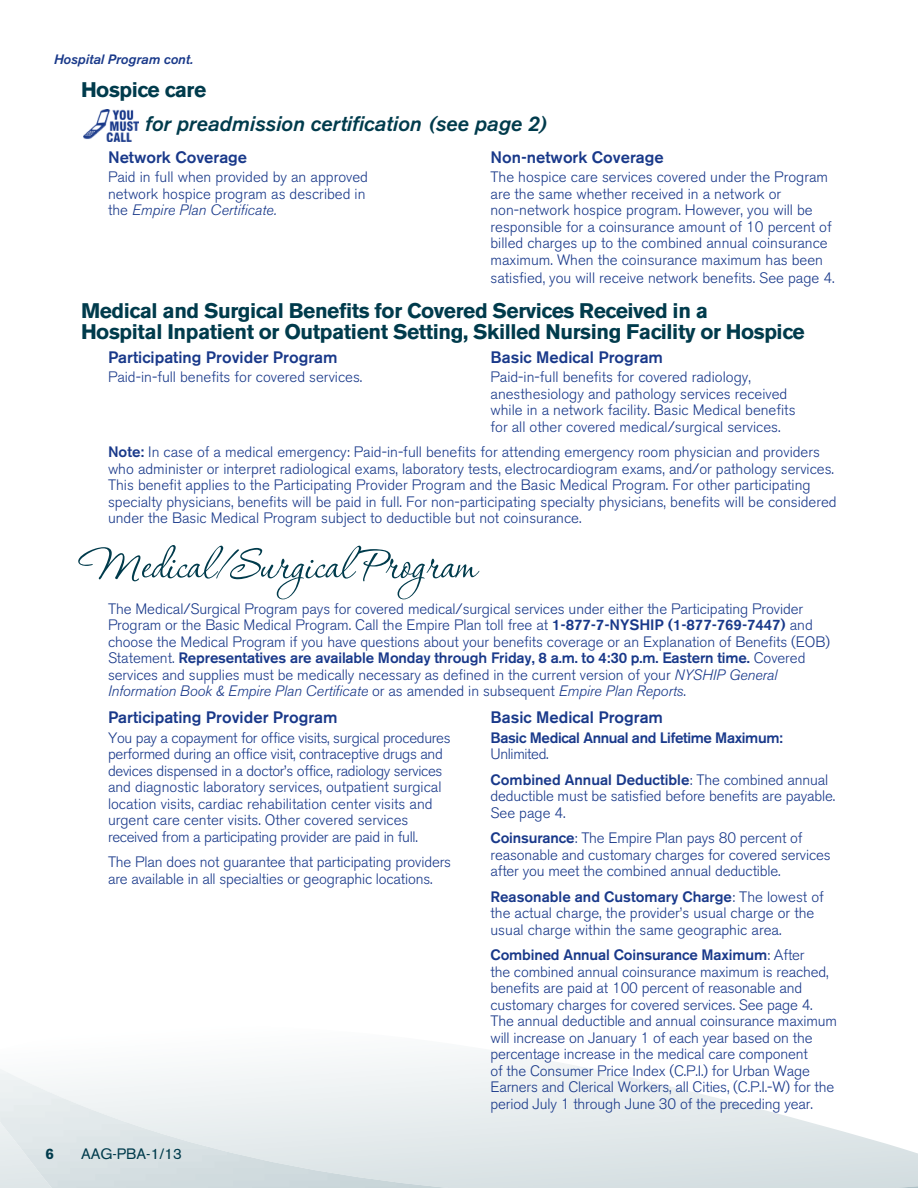
<style>
.page{position:relative;width:918px;height:1188px;background:#fff}
.page>*{position:absolute;margin:0;border:0;box-sizing:border-box;transform-origin:0 0}
.t1{font:54px "P22 Corinthia";letter-spacing:-.01em;color:#003b4c}
.t2{font:700 21px/21px "Akzidenz Grotesk BE";letter-spacing:-.02em;color:#003b4c}
.t3{font:italic 500 21px "Akzidenz Grotesk BE";color:#003b4c}
.t4{font:500 16.5px "Akzidenz Grotesk BE";color:#19398a}
.t5{font:300 15px/16.5px "Akzidenz Grotesk BE";color:#19398a}
.t6{font:300 15px/16.5px "Akzidenz Grotesk BE";letter-spacing:-.02em;color:#19398a}
.t7{font:italic 300 15px "Akzidenz Grotesk Std";letter-spacing:-.005em;color:#19398a}
.t8{font:300 15px/25.5px "Akzidenz Grotesk BE";letter-spacing:-.025em;color:#19398a}
.t9{font:500 15px "Akzidenz Grotesk BE";letter-spacing:-.025em;color:#19398a}
.t10{font:15px "Akzidenz Grotesk BE";color:#003b4c}
.t11{font:700 15px "Akzidenz Grotesk BE";color:#003b4c}
.t12{font:italic 500 13.5px "Akzidenz Grotesk BE";color:#19398a}
.s1{font-family:"Akzidenz Grotesk BE";font-style:normal}
.s2{font-weight:500}
.s3{font-family:"Akzidenz Grotesk Std";font-style:italic}
</style>
<div class="page">
<svg style="left:402px;top:1053px;width:147px;height:8px"></svg>
<img style="left:84px;top:109px;width:54px;height:32px">
<p class="t12" style="left:54px;top:52px;width:141px">Hospital Program cont.</p>
<h2 class="t2" style="left:81px;top:79px;width:127px">Hospice care</h2>
<h2 class="t3" style="left:145px;top:112px;width:404px">for preadmission certification (see page 2)</h2>
<p class="t4" style="left:108px;top:147px;width:141px">Network Coverage</p>
<p class="t5" style="left:108px;top:169px;width:262px">Paid in full when provided by an approved network hospice program as described in</p>
<p class="t7" style="left:108px;top:202px;width:170px"><span class="s1">the</span> Empire Plan Certificate.</p>
<p class="t4" style="left:490px;top:147px;width:175px">Non-network Coverage</p>
<p class="t5" style="left:490px;top:169px;width:343px">The hospice care services covered under the Program are the same whether received in a network or non-network hospice program. However, you will be responsible for a coinsurance amount of 10 percent of billed charges up to the combined annual coinsurance maximum. When the coinsurance maximum has been</p>
<p class="t5" style="left:490px;top:270px;width:346px">satisfied, you will receive network benefits. See page 4.</p>
<h2 class="t2" style="left:81px;top:301px;width:725px">Medical and Surgical Benefits for Covered Services Received in a<br>Hospital Inpatient or Outpatient Setting, Skilled Nursing Facility or Hospice</h2>
<p class="t4" style="left:108px;top:347px;width:231px">Participating Provider Program</p>
<p class="t5" style="left:108px;top:369px;width:256px">Paid-in-full benefits for covered services.</p>
<p class="t4" style="left:490px;top:347px;width:174px">Basic Medical Program</p>
<p class="t5" style="left:490px;top:369px;width:307px">Paid-in-full benefits for covered radiology, anesthesiology and pathology services received while in a network facility. Basic Medical benefits for all other covered medical/surgical services.</p>
<p class="t5" style="left:108px;top:444px;width:730px"><span class="s2">Note:</span> In case of a medical emergency: Paid-in-full benefits for attending emergency room physician and providers who administer or interpret radiological exams, laboratory tests, electrocardiogram exams, and/or pathology services.<br>This benefit applies to the Participating Provider Program and the Basic Medical Program. For other participating specialty physicians, benefits will be paid in full. For non-participating specialty physicians, benefits will be considered under the Basic Medical Program subject to deductible but not coinsurance.</p>
<h1 class="t1" style="left:81px;top:537px;width:396px">Medical/Surgical Program</h1>
<p class="t5" style="left:108px;top:601px;width:724px">The Medical/Surgical Program pays for covered medical/surgical services under either the Participating Provider Program or the Basic Medical Program. Call the Empire Plan toll free at <span class="s2">1-877-7-NYSHIP (1-877-769-7447)</span> and choose the Medical Program if you have questions about your benefits coverage or an Explanation of Benefits (EOB)<br>Statement. <span class="s2">Representatives are available Monday through Friday, 8 a.m. to 4:30 p.m. Eastern time.</span> Covered services and supplies must be medically necessary as defined in the current version of your <span class="s3">NYSHIP General</span></p>
<p class="t7" style="left:108px;top:683px;width:579px">Information Book &amp; Empire Plan Certificate <span class="s1">or as amended in subsequent</span> Empire Plan Reports<span class="s1">.</span></p>
<p class="t4" style="left:108px;top:708px;width:231px">Participating Provider Program</p>
<p class="t6" style="left:108px;top:730px;width:344px">You pay a copayment for office visits, surgical procedures performed during an office visit, contraceptive drugs and devices dispensed in a doctor’s office, radiology services and diagnostic laboratory services, outpatient surgical location visits, cardiac rehabilitation center visits and urgent care center visits. Other covered services received from a participating provider are paid in full.</p>
<p class="t5" style="left:108px;top:854px;width:345px">The Plan does not guarantee that participating providers are available in all specialties or geographic locations.</p>
<p class="t4" style="left:490px;top:708px;width:174px">Basic Medical Program</p>
<p class="t9" style="left:490px;top:729px;width:294px">Basic Medical Annual and Lifetime Maximum:</p>
<p class="t8" style="left:490px;top:742px;width:339px">Unlimited.<br><span class="s2">Combined Annual Deductible</span>: The combined annual</p>
<p class="t5" style="left:490px;top:788px;width:346px">deductible must be satisfied before benefits are payable.<br>See page 4.</p>
<p class="t5" style="left:490px;top:830px;width:342px"><span class="s2">Coinsurance</span>: The Empire Plan pays 80 percent of reasonable and customary charges for covered services after you meet the combined annual deductible.</p>
<p class="t5" style="left:490px;top:889px;width:335px"><span class="s2">Reasonable and Customary Charge</span>: The lowest of the actual charge, the provider’s usual charge or the usual charge within the same geographic area.</p>
<p class="t5" style="left:490px;top:947px;width:348px"><span class="s2">Combined Annual Coinsurance Maximum</span>: After<br>the combined annual coinsurance maximum is reached, benefits are paid at 100 percent of reasonable and customary charges for covered services. See page 4.<br>The annual deductible and annual coinsurance maximum will increase on January 1 of each year based on the percentage increase in the medical care component<br>of the Consumer Price Index (C.P.I.) for Urban Wage Earners and Clerical Workers, all Cities, (C.P.I.-W) for the period July 1 through June 30 of the preceding year.</p>
<p class="t11" style="left:46px;top:1145px;width:10px">6</p>
<p class="t10" style="left:81px;top:1145px;width:102px">AAG-PBA-1/13</p>
</div>
